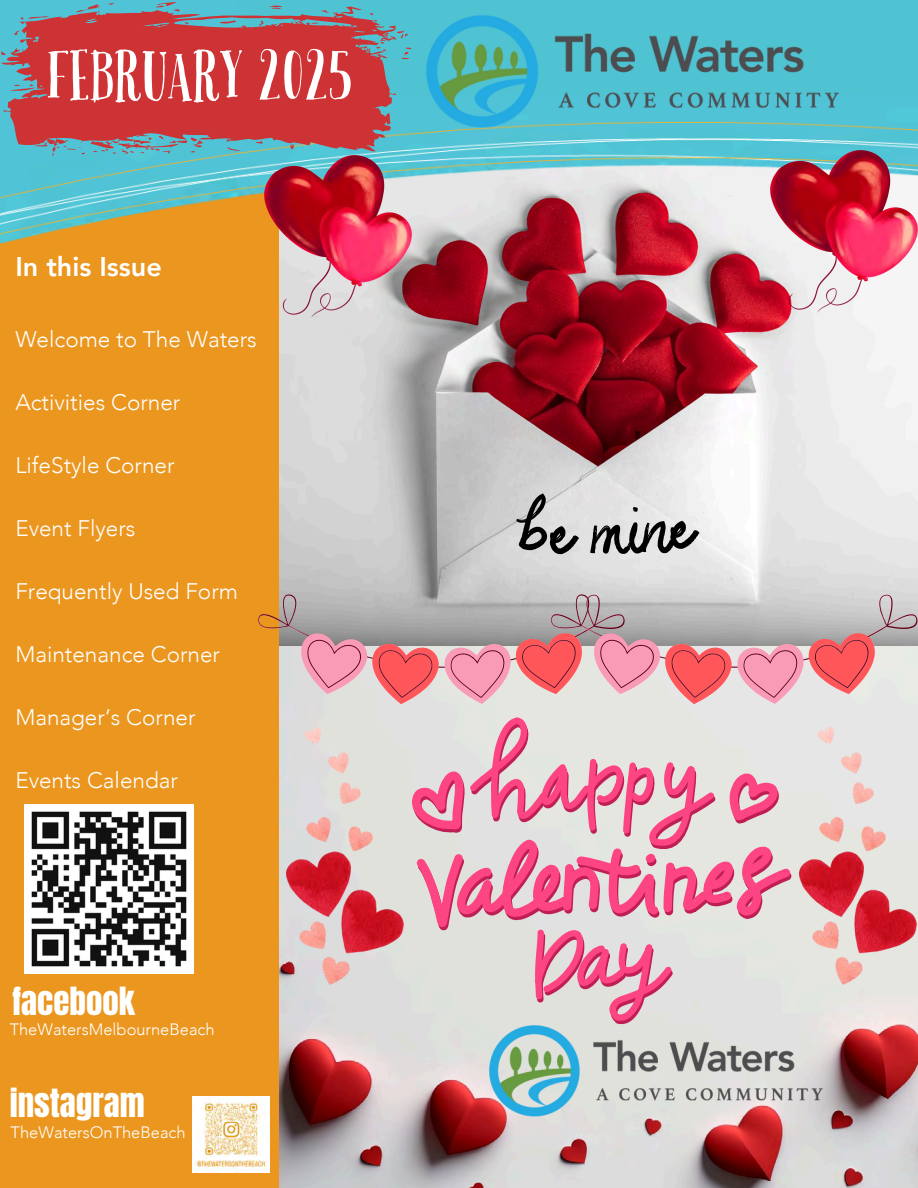
<style>
.page{position:relative;width:918px;height:1188px;background:#fff}
.page>*{position:absolute;margin:0;border:0;box-sizing:border-box;transform-origin:0 0}
.t1{font:59.85px "Pacific Northwest Letters";color:#fff}
.t2{font:33px "Anton";color:#fff}
.t3{font:800 27px "Avenir";color:#fff}
.t4{font:300 22.5px "Avenir";color:#fff}
.t5{font:300 16.5px "Avenir";color:#fff}
</style>
<div class="page">
<img style="left:278px;top:704px;width:640px;height:484px">
<img style="left:278px;top:251px;width:640px;height:343px">
<div style="left:0;top:251px;width:278px;height:937px;background:#eb961e"></div>
<div style="left:0;top:0;width:918px;height:116px;background:#50c3d2"></div>
<img style="left:0;top:116px;width:918px;height:135px">
<img style="left:421px;top:10px;width:422px;height:123px">
<img style="left:485px;top:1021px;width:341px;height:99px">
<img style="left:25px;top:805px;width:168px;height:168px">
<img style="left:193px;top:1096px;width:76px;height:77px">
<svg style="left:0;top:2px;width:411px;height:154px;background:#a95c62"></svg>
<svg style="left:258px;top:594px;width:660px;height:110px;background:#d2a8a8"></svg>
<svg style="left:412px;top:717px;width:380px;height:309px;background:#e5bbc7"></svg>
<img style="left:800px;top:728px;width:117px;height:256px">
<img style="left:287px;top:728px;width:117px;height:256px">
<img style="left:770px;top:150px;width:148px;height:162px">
<img style="left:264px;top:156px;width:147px;height:162px">
<svg style="left:516px;top:493px;width:183px;height:61px;background:#adadad"></svg>
<h4 class="t1" style="left:48px;top:39px;width:307px">FEBRUARY 2025</h4>
<p class="t3" style="left:15px;top:249px;width:148px">In this Issue</p>
<p class="t4" style="left:15px;top:324px;width:243px">Welcome to The Waters</p>
<h1 class="t4" style="left:15px;top:387px;width:167px">Activities Corner</h1>
<p class="t4" style="left:15px;top:450px;width:161px">LifeStyle Corner</p>
<p class="t4" style="left:15px;top:513px;width:122px">Event Flyers</p>
<p class="t4" style="left:15px;top:576px;width:224px">Frequently Used Form</p>
<p class="t4" style="left:15px;top:639px;width:206px">Maintenance Corner</p>
<p class="t4" style="left:15px;top:702px;width:182px">Manager’s Corner</p>
<p class="t4" style="left:15px;top:765px;width:164px">Events Calendar</p>
<p class="t2" style="left:12px;top:977px;width:125px">facebook</p>
<h3 class="t5" style="left:10px;top:1019px;width:207px">TheWatersMelbourneBeach</h3>
<h4 class="t2" style="left:10px;top:1080px;width:137px">instagram</h4>
<h4 class="t5" style="left:11px;top:1122px;width:177px">TheWatersOnTheBeach</h4>
</div>
